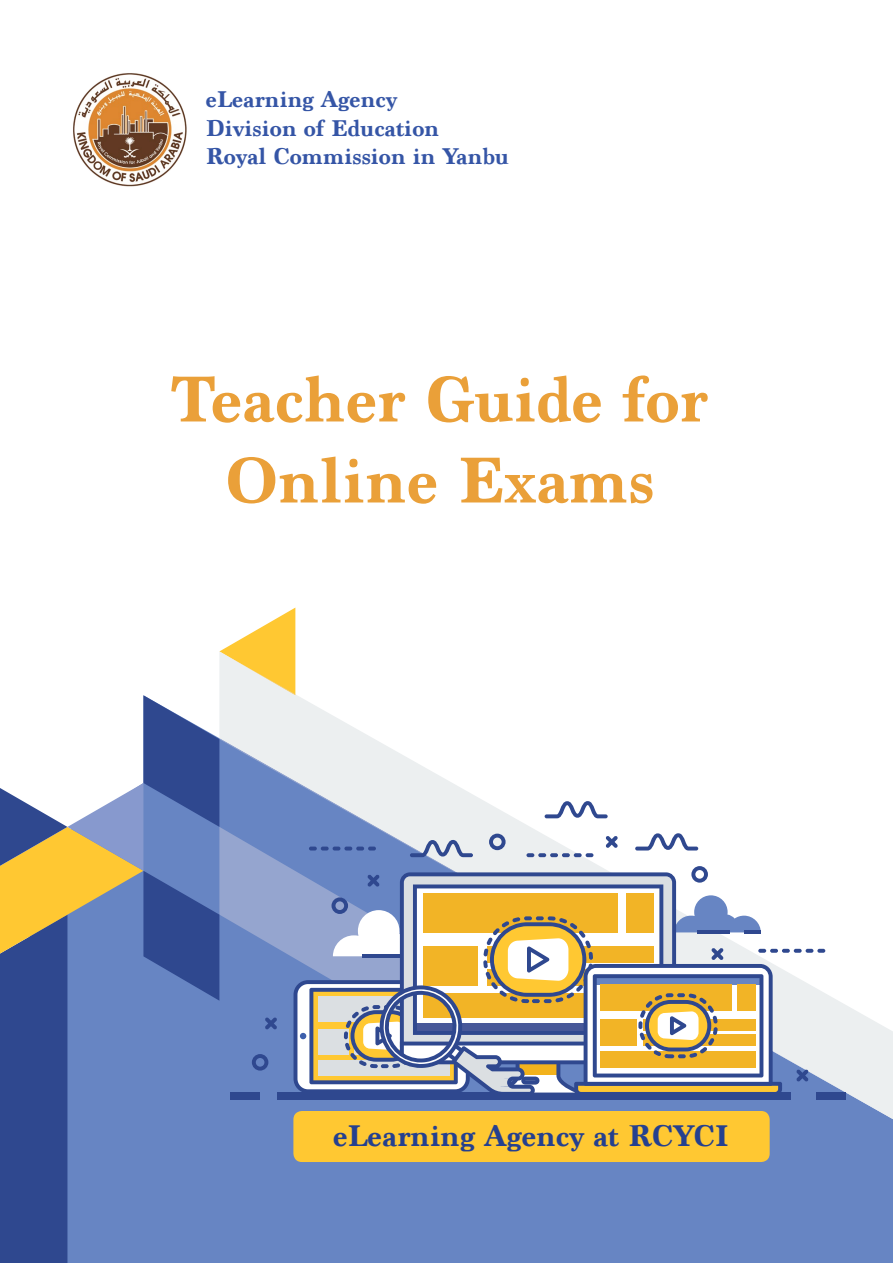
<style>
.page{position:relative;width:893px;height:1263px;background:#fff}
.page>*{position:absolute;margin:0;border:0;box-sizing:border-box;transform-origin:0 0}
.t1{font:700 67.5px/81px "Marion";color:#eaa039;text-align:center}
.t2{font:700 31.5px "Marion";color:#25408f}
.t3{font:700 24px/28.2px "Marion";color:#3555a6}
</style>
<div class="page">
<svg style="left:825px;top:950px;width:68px;height:169px;fill:#eceff0"></svg>
<div style="left:816px;top:1092px;width:29px;height:8px;background:#2f488f"></div>
<svg style="left:0;top:607px;width:825px;height:656px"></svg>
<div style="left:293px;top:1111px;width:477px;height:51px;background:#ffc832;border-radius:9px"></div>
<img style="left:73px;top:72px;width:114px;height:115px;border-radius:55px">
<p class="t3" style="left:206px;top:86px;width:305px">eLearning Agency<br>Division of Education<br>Royal Commission in Yanbu</p>
<h1 class="t1" style="left:172px;top:360px;width:538px">Teacher Guide for<br>Online Exams</h1>
<h2 class="t2" style="left:333px;top:1116px;width:397px">eLearning Agency at RCYCI</h2>
</div>
